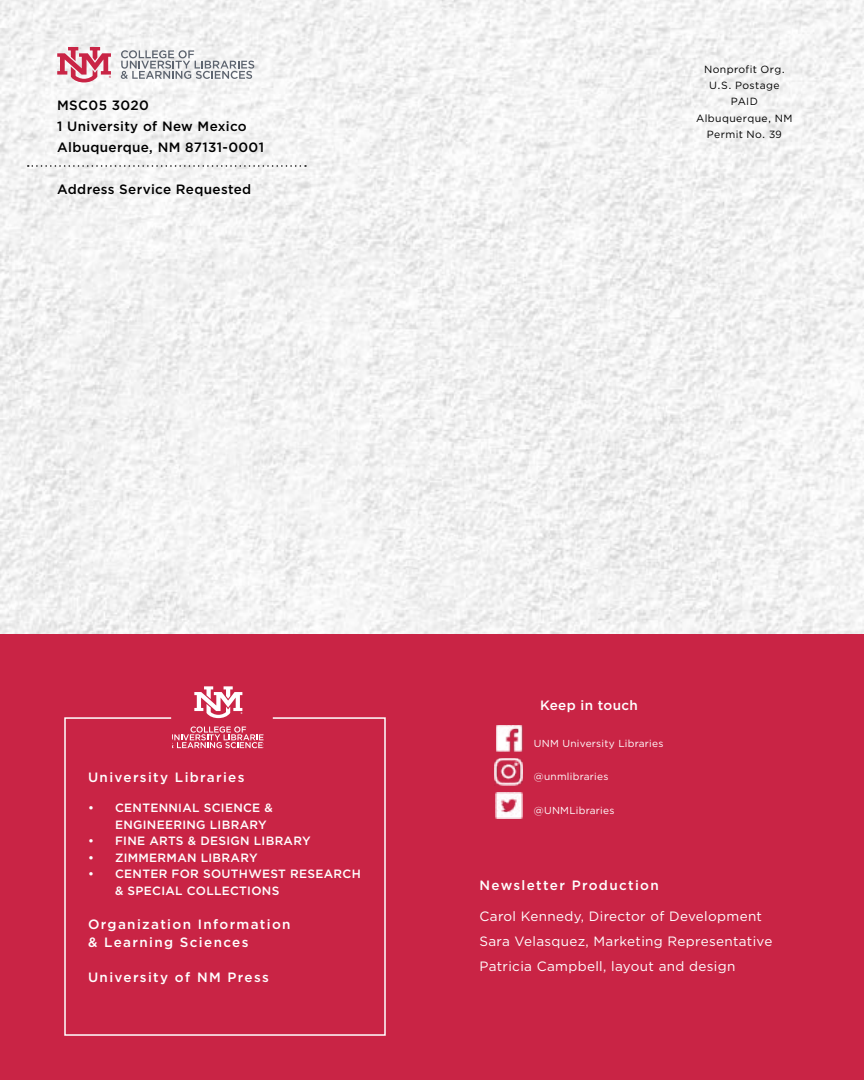
<style>
.page{position:relative;width:864px;height:1080px;background:#fff}
.page>*{position:absolute;margin:0;border:0;box-sizing:border-box;transform-origin:0 0}
.t1{font:13.5px/24.8px "Gotham";letter-spacing:.025em;color:#fff}
.t2{font:500 13.5px/18px "Gotham";letter-spacing:.1em;color:#fff}
.t3{font:500 13.5px/21px "Gotham";letter-spacing:.025em;color:#000}
.t4{font:500 13.5px "Gotham";letter-spacing:.025em;color:#fff}
.t5{font:500 12px/16.5px "Gotham";letter-spacing:.025em;color:#fff}
.t6{font:10.5px/16.2px "Gotham";letter-spacing:.035em;color:#000;text-align:center}
.t7{font:10.2px "Gotham";letter-spacing:.025em;color:#fff}
</style>
<div class="page">
<img style="left:0;top:0;width:864px;height:634px">
<div style="left:0;top:634px;width:864px;height:446px;background:#c92445"></div>
<svg style="left:28px;top:165px;width:278px;height:2px"></svg>
<svg style="left:121px;top:50px;width:133px;height:29px"></svg>
<svg style="left:57px;top:47px;width:54px;height:35px"></svg>
<svg style="left:194px;top:686px;width:48px;height:31px"></svg>
<svg style="left:64px;top:717px;width:322px;height:319px"></svg>
<img style="left:496px;top:725px;width:26px;height:27px">
<img style="left:495px;top:759px;width:27px;height:27px">
<img style="left:496px;top:793px;width:26px;height:26px">
<p class="t3" style="left:57px;top:95px;width:208px">MSC05 3020<br>1 University of New Mexico<br>Albuquerque, NM 87131-0001</p>
<p class="t3" style="left:57px;top:179px;width:195px">Address Service Requested</p>
<p class="t6" style="left:696px;top:61px;width:98px">Nonprofit Org.<br>U.S. Postage<br>PAID<br>Albuquerque, NM<br>Permit No. 39</p>
<p class="t2" style="left:88px;top:768px;width:158px">University Libraries</p>
<p class="t5" style="left:115px;top:800px;width:159px;text-indent:-27px">• CENTENNIAL SCIENCE &amp;<br>ENGINEERING LIBRARY</p>
<p class="t5" style="left:88px;top:833px;width:224px">• FINE ARTS &amp; DESIGN LIBRARY</p>
<p class="t5" style="left:88px;top:849px;width:171px">• ZIMMERMAN LIBRARY</p>
<p class="t5" style="left:115px;top:866px;width:247px;text-indent:-27px">• CENTER FOR SOUTHWEST RESEARCH &amp; SPECIAL COLLECTIONS</p>
<p class="t2" style="left:88px;top:915px;width:204px">Organization Information &amp; Learning Sciences</p>
<p class="t2" style="left:88px;top:968px;width:182px">University of NM Press</p>
<p class="t4" style="left:540px;top:696px;width:99px">Keep in touch</p>
<p class="t7" style="left:534px;top:736px;width:131px">UNM University Libraries</p>
<p class="t7" style="left:534px;top:770px;width:76px">@unmlibraries</p>
<p class="t7" style="left:534px;top:804px;width:82px">@UNMLibraries</p>
<p class="t2" style="left:480px;top:876px;width:181px">Newsletter Production</p>
<p class="t1" style="left:480px;top:904px;width:294px">Carol Kennedy, Director of Development<br>Sara Velasquez, Marketing Representative<br>Patricia Campbell, layout and design</p>
</div>
